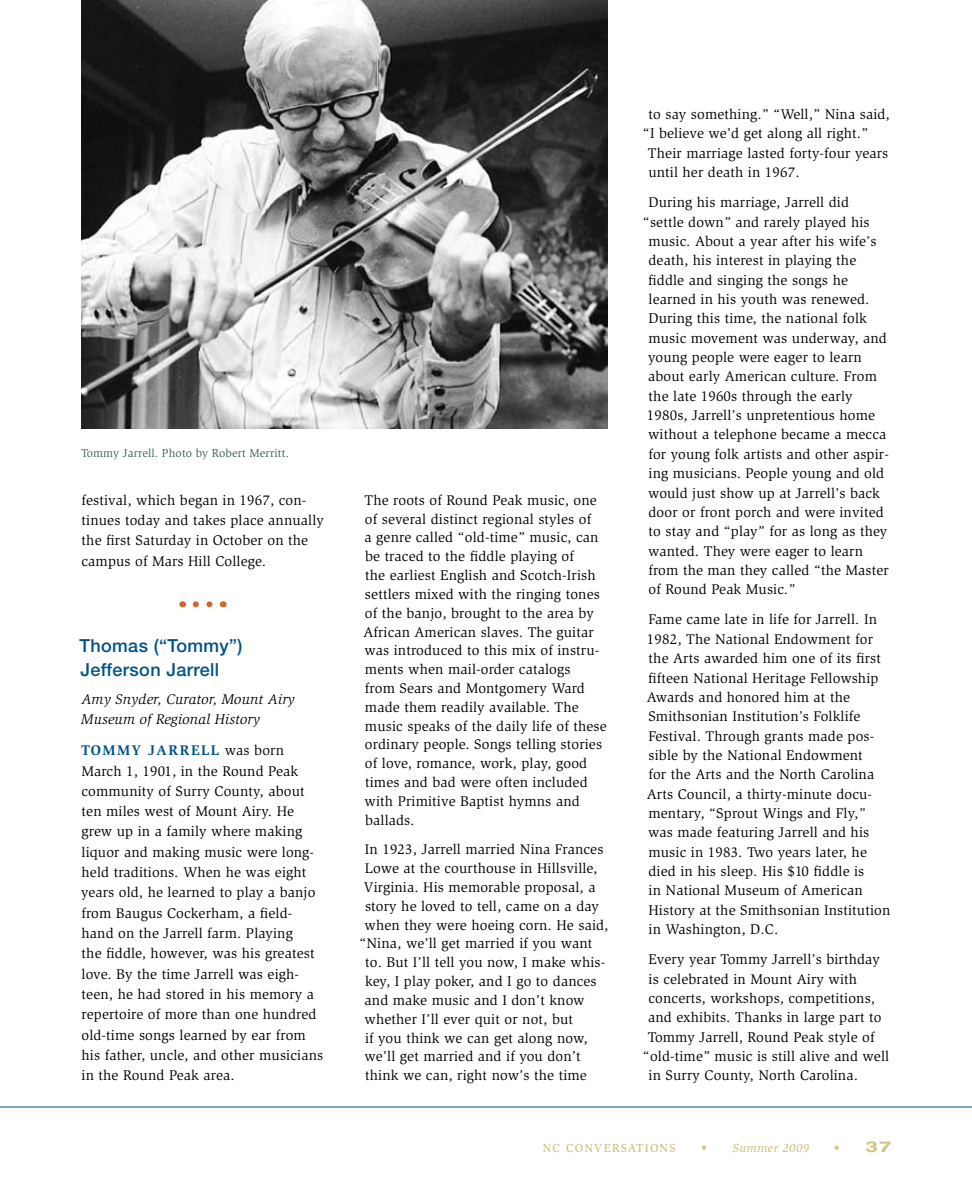
<style>
.page{position:relative;width:972px;height:1188px;background:#fff}
.page>*{position:absolute;margin:0;border:0;box-sizing:border-box;transform-origin:0 0}
.t1{font:500 18px/24.2px "Helvetica Neue";letter-spacing:.02em;color:#005387}
.t2{font:700 expanded 15px "Helvetica Neue";color:#d1c486}
.t3{font:14.4px/20.2px "Slimbach";letter-spacing:.01em;color:#000}
.t4{font:italic 14.4px/20.2px "Slimbach";letter-spacing:.01em;color:#000}
.t5{font:700 14.4px "Slimbach";letter-spacing:.1em;color:#005387}
.t6{font:500 12px "Slimbach";color:#d1c486}
.t7{font:italic 500 12px "Slimbach";letter-spacing:.03em;color:#d1c486}
.t8{font:11.7px "Slimbach";letter-spacing:.01em;color:#386351}
.s1{font-family:"Helvetica Neue";font-weight:300;font-style:normal;font-stretch:expanded}
.s2{font-weight:300;font-size:12px}
</style>
<div class="page">
<svg style="left:196px;top:601px;width:17px;height:6px"></svg>
<img style="left:81px;top:0;width:527px;height:428px">
<hr style="left:0;top:1107px;width:972px;height:1px;background:#005387">
<p class="t8" style="left:81px;top:447px;width:209px">Tommy Jarrell. Photo by Robert Merritt.</p>
<p class="t3" style="left:81px;top:490px;width:244px">festival, which began in 1967, con&shy;tinues today and takes place annually the first Saturday in October on the campus of Mars Hill College.</p>
<p class="t1" style="left:80px;top:633px;width:165px">Thomas (“Tommy”)<br>Jefferson Jarrell</p>
<p class="t4" style="left:81px;top:689px;width:215px">Amy Snyder, Curator, Mount Airy<br>Museum of Regional History</p>
<p class="t5" style="left:81px;top:742px;width:87px">TOMMY JARRELL</p>
<p class="t3" style="left:81px;top:740px;width:244px;text-indent:144px">was born<br>March 1, 1901, in the Round Peak community of Surry County, about ten miles west of Mount Airy. He grew up in a family where making liquor and making music were long&shy;held traditions. When he was eight years old, he learned to play a banjo from Baugus Cockerham, a field&shy;hand on the Jarrell farm. Playing<br>the fiddle, however, was his greatest love. By the time Jarrell was eigh&shy;teen, he had stored in his memory a repertoire of more than one hundred old-time songs learned by ear from his father, uncle, and other musicians in the Round Peak area.</p>
<p class="t3" style="left:363px;top:491px;width:245px;line-height:18.8px">The roots of Round Peak music, one of several distinct regional styles of<br>a genre called “old-time” music, can be traced to the fiddle playing of<br>the earliest English and Scotch-Irish settlers mixed with the ringing tones of the banjo, brought to the area by African American slaves. The guitar was introduced to this mix of instru&shy;ments when mail-order catalogs<br>from Sears and Montgomery Ward made them readily available. The music speaks of the daily life of these ordinary people. Songs telling stories of love, romance, work, play, good times and bad were often included with Primitive Baptist hymns and ballads.</p>
<p class="t3" style="left:365px;top:840px;width:240px">In 1923, Jarrell married Nina Frances</p>
<p class="t3" style="left:365px;top:858px;width:234px">Lowe at the courthouse in Hillsville,</p>
<p class="t3" style="left:364px;top:877px;width:233px">Virginia. His memorable proposal, a</p>
<p class="t3" style="left:365px;top:896px;width:236px">story he loved to tell, came on a day</p>
<p class="t3" style="left:364px;top:915px;width:246px">when they were hoeing corn. He said,</p>
<p class="t3" style="left:359px;top:934px;width:234px">“Nina, we’ll get married if you want</p>
<p class="t3" style="left:365px;top:952px;width:242px">to. But I’ll tell you now, I make whis-</p>
<p class="t3" style="left:365px;top:971px;width:233px">key, I play poker, and I go to dances</p>
<p class="t3" style="left:365px;top:990px;width:222px">and make music and I don’t know</p>
<p class="t3" style="left:364px;top:1009px;width:210px">whether I’ll ever quit or not, but</p>
<p class="t3" style="left:365px;top:1028px;width:224px">if you think we can get along now,</p>
<p class="t3" style="left:364px;top:1047px;width:218px">we’ll get married and if you don’t</p>
<p class="t3" style="left:365px;top:1065px;width:223px">think we can, right now’s the time</p>
<p class="t3" style="left:649px;top:104px;width:243px">to say something.” “Well,” Nina said,</p>
<p class="t3" style="left:643px;top:124px;width:227px">“I believe we’d get along all right.”</p>
<p class="t3" style="left:648px;top:143px;width:242px">Their marriage lasted forty-four years</p>
<p class="t3" style="left:648px;top:162px;width:153px">until her death in 1967.</p>
<p class="t3" style="left:648px;top:192px;width:202px">During his marriage, Jarrell did</p>
<p class="t3" style="left:643px;top:212px;width:228px">“settle down” and rarely played his</p>
<p class="t3" style="left:649px;top:231px;width:230px">music. About a year after his wife’s</p>
<p class="t3" style="left:648px;top:250px;width:209px">death, his interest in playing the</p>
<p class="t3" style="left:648px;top:270px;width:201px">fiddle and singing the songs he</p>
<p class="t3" style="left:649px;top:289px;width:223px">learned in his youth was renewed.</p>
<p class="t3" style="left:648px;top:309px;width:220px">During this time, the national folk</p>
<p class="t3" style="left:649px;top:328px;width:240px">music movement was underway, and</p>
<p class="t3" style="left:648px;top:347px;width:215px">young people were eager to learn</p>
<p class="t3" style="left:648px;top:367px;width:230px">about early American culture. From</p>
<p class="t3" style="left:649px;top:386px;width:206px">the late 1960s through the early</p>
<p class="t3" style="left:647px;top:405px;width:230px">1980s, Jarrell’s unpretentious home</p>
<p class="t3" style="left:648px;top:425px;width:240px">without a telephone became a mecca</p>
<p class="t3" style="left:648px;top:444px;width:242px">for young folk artists and other aspir-</p>
<p class="t3" style="left:649px;top:463px;width:237px">ing musicians. People young and old</p>
<p class="t3" style="left:648px;top:483px;width:234px">would just show up at Jarrell’s back</p>
<p class="t3" style="left:649px;top:502px;width:237px">door or front porch and were invited</p>
<p class="t3" style="left:649px;top:521px;width:240px">to stay and “play” for as long as they</p>
<p class="t3" style="left:648px;top:541px;width:216px">wanted. They were eager to learn</p>
<p class="t3" style="left:648px;top:560px;width:242px">from the man they called “the Master</p>
<p class="t3" style="left:649px;top:579px;width:148px">of Round Peak Music.”</p>
<p class="t3" style="left:647px;top:610px;width:245px;line-height:19.4px">Fame came late in life for Jarrell. In 1982, The National Endowment for the Arts awarded him one of its first fifteen National Heritage Fellowship Awards and honored him at the Smithsonian Institution’s Folklife Festival. Through grants made pos&shy;sible by the National Endowment<br>for the Arts and the North Carolina Arts Council, a thirty-minute docu&shy;mentary, “Sprout Wings and Fly,” was made featuring Jarrell and his music in 1983. Two years later, he died in his sleep. His $10 fiddle is<br>in National Museum of American History at the Smithsonian Institution in Washington, D.C.</p>
<p class="t3" style="left:648px;top:949px;width:233px">Every year Tommy Jarrell’s birthday</p>
<p class="t3" style="left:649px;top:969px;width:210px">is celebrated in Mount Airy with</p>
<p class="t3" style="left:649px;top:988px;width:228px">concerts, workshops, competitions,</p>
<p class="t3" style="left:648px;top:1007px;width:235px">and exhibits. Thanks in large part to</p>
<p class="t3" style="left:648px;top:1027px;width:228px">Tommy Jarrell, Round Peak style of</p>
<p class="t3" style="left:643px;top:1046px;width:248px">“old-time” music is still alive and well</p>
<p class="t3" style="left:649px;top:1066px;width:211px">in Surry County, North Carolina.</p>
<p class="t6" style="left:543px;top:1140px;width:42px">NC CONVERSATIONS</p>
<p class="t7" style="left:701px;top:1141px;width:110px"><span class="s1">•</span> Summer 2009</p>
<p class="t2" style="left:834px;top:1137px;width:59px"><span class="s2">•</span> 37</p>
</div>
